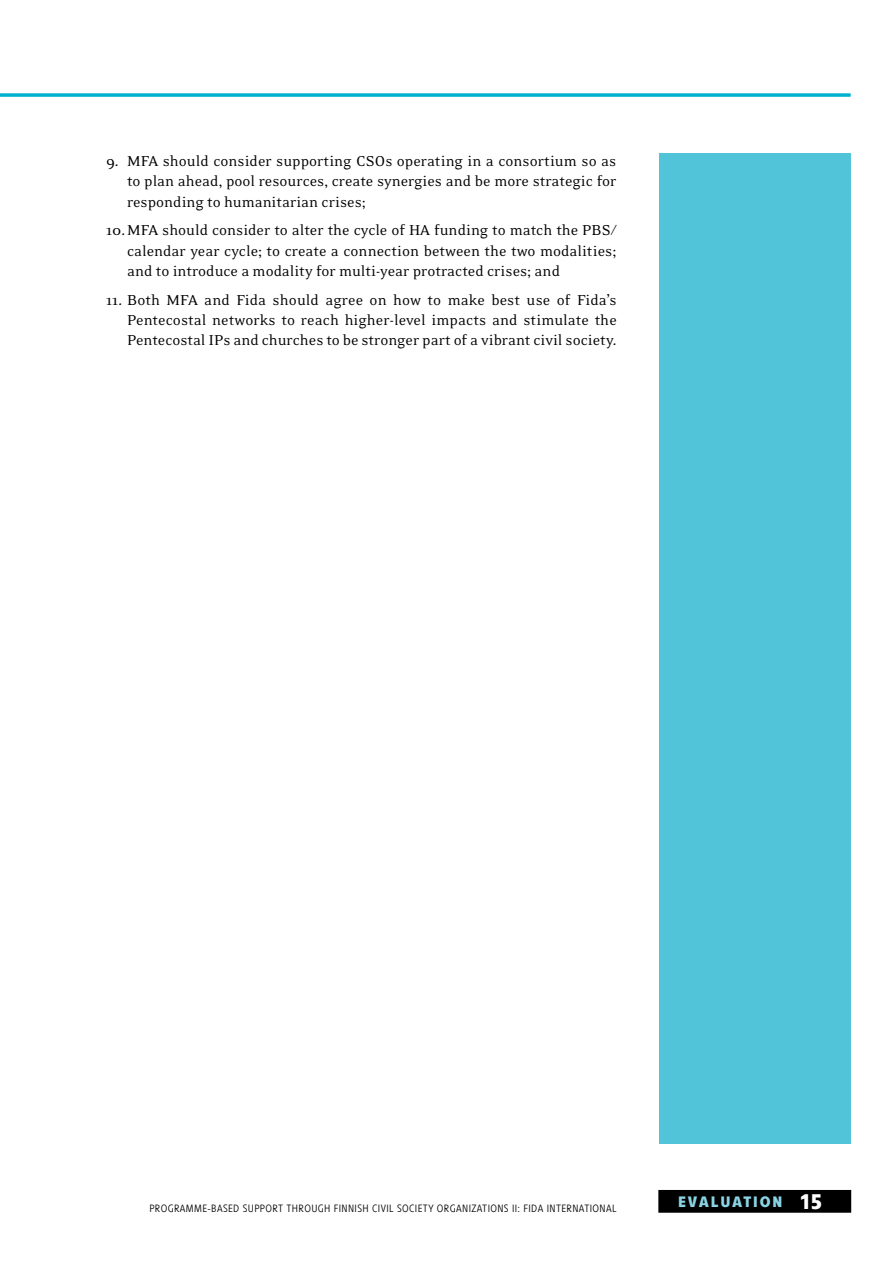
<style>
.page{position:relative;width:893px;height:1263px;background:#fff}
.page>*{position:absolute;margin:0;border:0;box-sizing:border-box;transform-origin:0 0}
.t1{font:16.5px/20.2px "Eidetic Neo OT";color:#000;text-align:justify}
.t2{font:700 15px "Veto Com";letter-spacing:.12em;color:#89d3e3;scale:1.05 1}
.t3{font:300 10.5px "Veto Com";letter-spacing:.035em;color:#000}
.s1{font-size:21px;color:#fff}
</style>
<div class="page">
<div style="left:659px;top:1191px;width:191px;height:21px;background:#000"></div>
<div style="left:658px;top:1190px;width:193px;height:23px;border:2px solid #000"></div>
<div style="left:659px;top:153px;width:191px;height:991px;background:#52c4da"></div>
<hr style="left:0;top:94px;width:850px;height:3px;background:#00b2ce">
<p class="t1" style="left:127px;top:151px;width:491px;text-indent:-21px">9. MFA should consider supporting CSOs operating in a consortium so as to plan ahead, pool resources, create synergies and be more strategic for responding to humanitarian crises;</p>
<p class="t1" style="left:127px;top:221px;width:491px;text-indent:-21px">10.MFA should consider to alter the cycle of HA funding to match the PBS/ calendar year cycle; to create a connection between the two modalities; and to introduce a modality for multi-year protracted crises; and</p>
<p class="t1" style="left:127px;top:290px;width:491px;text-indent:-21px">11. Both MFA and Fida should agree on how to make best use of Fida’s Pentecostal networks to reach higher-level impacts and stimulate the Pentecostal IPs and churches to be stronger part of a vibrant civil society.</p>
<p class="t3" style="left:149px;top:1202px;width:469px">PROGRAMME-BASED SUPPORT THROUGH FINNISH CIVIL SOCIETY ORGANIZATIONS II: FIDA INTERNATIONAL</p>
<p class="t2" style="left:678px;top:1192px;width:139px">EVALUATION <span class="s1">15</span></p>
</div>
